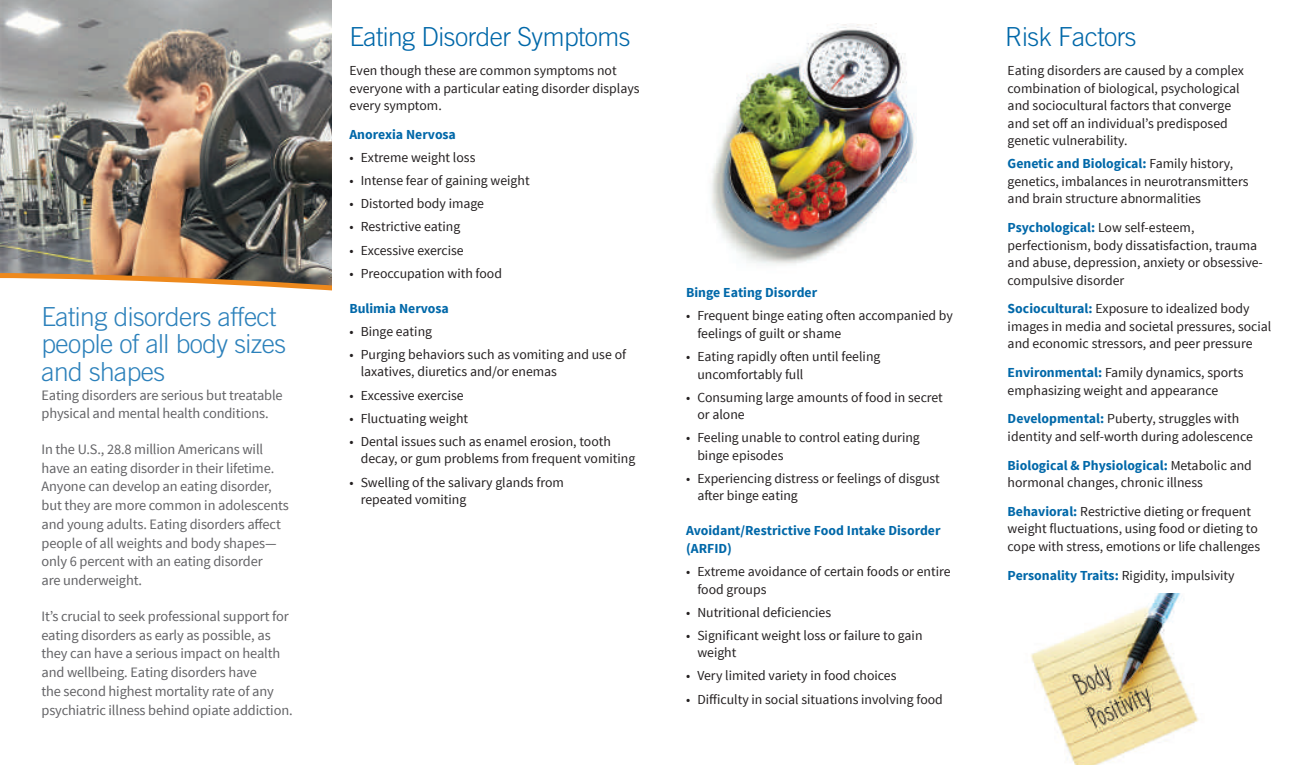
<style>
.page{position:relative;width:1311px;height:765px;background:#fff}
.page>*{position:absolute;margin:0;border:0;box-sizing:border-box;transform-origin:0 0}
.t1{font:300 26.25px/27.5px "Trade Gothic LT Std";letter-spacing:-.02em;color:#2c81bb}
.t2{font:300 26.25px "Trade Gothic LT Std";letter-spacing:-.02em;color:#0068a9}
.t3{font:14.38px/18.8px "Source Sans Pro";letter-spacing:-.01em;color:#636366}
.t4{font:13.75px/17.5px "Source Sans Pro";color:#231f20}
.t5{font:700 13.75px/17.5px "Source Sans Pro";color:#0068a9}
.s1{font-weight:700;color:#0068a9}
</style>
<div class="page">
<img style="left:0;top:0;width:332px;height:271px">
<svg style="left:0;top:271px;width:332px;height:20px"></svg>
<img style="left:711px;top:24px;width:206px;height:241px">
<img style="left:1030px;top:593px;width:169px;height:172px">
<h1 class="t1" style="left:42px;top:302px;width:246px">Eating disorders affect people of all body sizes and shapes</h1>
<p class="t3" style="left:42px;top:386px;width:243px">Eating disorders are serious but treatable physical and mental health conditions.</p>
<p class="t3" style="left:42px;top:440px;width:249px">In the U.S., 28.8 million Americans will have an eating disorder in their lifetime.<br>Anyone can develop an eating disorder, but they are more common in adolescents and young adults. Eating disorders affect people of all weights and body shapes— only 6 percent with an eating disorder<br>are underweight.</p>
<p class="t3" style="left:42px;top:607px;width:253px">It’s crucial to seek professional support for eating disorders as early as possible, as they can have a serious impact on health and wellbeing. Eating disorders have<br>the second highest mortality rate of any psychiatric illness behind opiate addiction.</p>
<h1 class="t2" style="left:349px;top:21px;width:283px">Eating Disorder Symptoms</h1>
<p class="t4" style="left:349px;top:62px;width:292px">Even though these are common symptoms not everyone with a particular eating disorder displays every symptom.</p>
<p class="t5" style="left:349px;top:126px;width:108px">Anorexia Nervosa</p>
<p class="t4" style="left:349px;top:149px;width:127px">• Extreme weight loss</p>
<p class="t4" style="left:349px;top:172px;width:182px">• Intense fear of gaining weight</p>
<p class="t4" style="left:349px;top:195px;width:136px">• Distorted body image</p>
<p class="t4" style="left:349px;top:218px;width:112px">• Restrictive eating</p>
<p class="t4" style="left:349px;top:242px;width:116px">• Excessive exercise</p>
<p class="t4" style="left:349px;top:265px;width:154px">• Preoccupation with food</p>
<p class="t5" style="left:349px;top:300px;width:101px">Bulimia Nervosa</p>
<p class="t4" style="left:349px;top:323px;width:84px">• Binge eating</p>
<p class="t4" style="left:361px;top:346px;width:267px;text-indent:-11px">• Purging behaviors such as vomiting and use of laxatives, diuretics and/or enemas</p>
<p class="t4" style="left:349px;top:387px;width:116px">• Excessive exercise</p>
<p class="t4" style="left:349px;top:410px;width:120px">• Fluctuating weight</p>
<p class="t4" style="left:361px;top:433px;width:276px;text-indent:-11px">• Dental issues such as enamel erosion, tooth decay, or gum problems from frequent vomiting</p>
<p class="t4" style="left:361px;top:473px;width:205px;text-indent:-11px">• Swelling of the salivary glands from repeated vomiting</p>
<p class="t5" style="left:686px;top:284px;width:133px">Binge Eating Disorder</p>
<p class="t4" style="left:697px;top:307px;width:257px;text-indent:-11px">• Frequent binge eating often accompanied by feelings of guilt or shame</p>
<p class="t4" style="left:697px;top:348px;width:185px;text-indent:-11px">• Eating rapidly often until feeling uncomfortably full</p>
<p class="t4" style="left:697px;top:389px;width:247px;text-indent:-11px">• Consuming large amounts of food in secret or alone</p>
<p class="t4" style="left:697px;top:429px;width:224px;text-indent:-11px">• Feeling unable to control eating during binge episodes</p>
<p class="t4" style="left:697px;top:470px;width:244px;text-indent:-11px">• Experiencing distress or feelings of disgust after binge eating</p>
<p class="t5" style="left:686px;top:523px;width:256px">Avoidant/Restrictive Food Intake Disorder (ARFID)</p>
<p class="t4" style="left:697px;top:563px;width:255px;text-indent:-11px">• Extreme avoidance of certain foods or entire food groups</p>
<p class="t4" style="left:686px;top:604px;width:147px">• Nutritional deficiencies</p>
<p class="t4" style="left:697px;top:627px;width:227px;text-indent:-11px">• Significant weight loss or failure to gain weight</p>
<p class="t4" style="left:686px;top:667px;width:212px">• Very limited variety in food choices</p>
<p class="t4" style="left:686px;top:690px;width:258px">• Difficulty in social situations involving food</p>
<h1 class="t2" style="left:1005px;top:21px;width:133px">Risk Factors</h1>
<p class="t4" style="left:1007px;top:62px;width:238px">Eating disorders are caused by a complex combination of biological, psychological and sociocultural factors that converge and set off an individual’s predisposed genetic vulnerability.</p>
<p class="t4" style="left:1007px;top:155px;width:242px"><span class="s1">Genetic and Biological:</span> Family history, genetics, imbalances in neurotransmitters and brain structure abnormalities</p>
<p class="t4" style="left:1007px;top:219px;width:257px"><span class="s1">Psychological:</span> Low self-esteem, perfectionism, body dissatisfaction, trauma and abuse, depression, anxiety or obsessive&shy;compulsive disorder</p>
<p class="t4" style="left:1007px;top:300px;width:265px"><span class="s1">Sociocultural:</span> Exposure to idealized body images in media and societal pressures, social and economic stressors, and peer pressure</p>
<p class="t4" style="left:1007px;top:364px;width:237px"><span class="s1">Environmental:</span> Family dynamics, sports emphasizing weight and appearance</p>
<p class="t4" style="left:1007px;top:410px;width:247px"><span class="s1">Developmental:</span> Puberty, struggles with identity and self-worth during adolescence</p>
<p class="t4" style="left:1007px;top:457px;width:246px"><span class="s1">Biological &amp; Physiological:</span> Metabolic and hormonal changes, chronic illness</p>
<p class="t4" style="left:1007px;top:503px;width:254px"><span class="s1">Behavioral:</span> Restrictive dieting or frequent weight fluctuations, using food or dieting to cope with stress, emotions or life challenges</p>
<p class="t4" style="left:1007px;top:567px;width:228px"><span class="s1">Personality Traits:</span> Rigidity, impulsivity</p>
</div>
